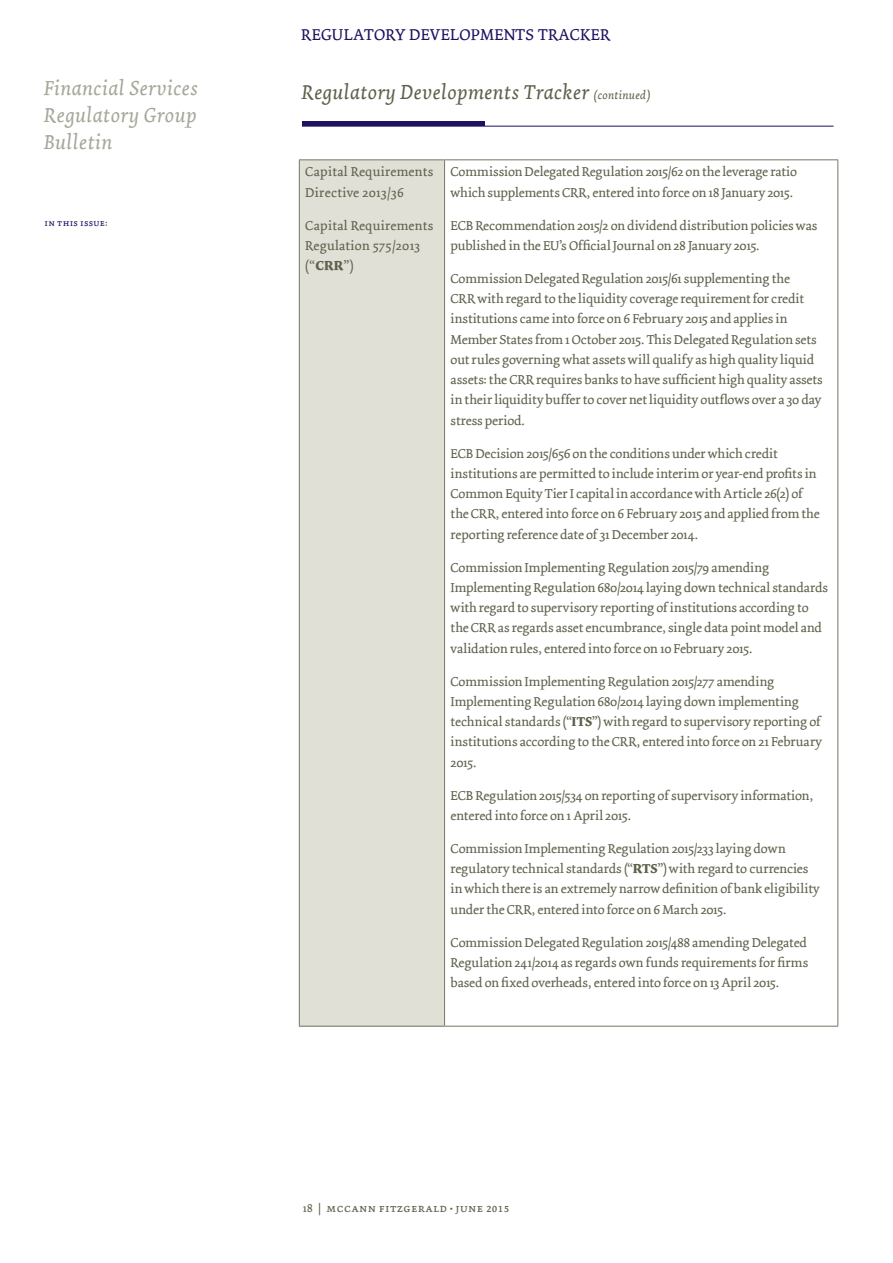
<style>
.page{position:relative;width:893px;height:1263px;background:#fff}
.page>*{position:absolute;margin:0;border:0;box-sizing:border-box;transform-origin:0 0}
.t1{font:italic 21.15px/27.3px "Dolly";letter-spacing:.02em;color:#a7a699;text-align:justify}
.t2{font:italic 21px "Dolly";letter-spacing:.02em;color:#5f604b}
.t3{font:16.5px "Dolly Small Caps";letter-spacing:.02em;color:#1d1160}
.t4{font:13.5px/20.2px "Dolly";letter-spacing:-.01em;color:#5f604b}
.t5{font:13.5px/20.2px "Dolly";letter-spacing:.02em;color:#5f604b}
.t6{font:12px "Dolly Small Caps";letter-spacing:.02em;color:#5f604b}
.t7{font:9.6px "Dolly Small Caps";letter-spacing:.02em;color:#1d1160}
.s1{font-size:12px}
.s2{font-weight:700}
.s3{font-family:"Dolly"}
</style>
<div class="page">
<hr style="left:302px;top:126px;width:531px;height:1px;background:#1d1160">
<hr style="left:302px;top:122px;width:183px;height:4px;background:#1d1160">
<div style="left:299px;top:160px;width:146px;height:866px;background:#e0e0d7"></div>
<hr style="left:299px;top:159px;width:146px;height:1px;background:#767662">
<hr style="left:299px;top:160px;width:1px;height:866px;background:#767662">
<hr style="left:445px;top:159px;width:393px;height:1px;background:#767662">
<hr style="left:444px;top:160px;width:1px;height:866px;background:#767662">
<hr style="left:837px;top:160px;width:1px;height:866px;background:#767662">
<hr style="left:299px;top:1026px;width:146px;height:1px;background:#767662">
<hr style="left:445px;top:1026px;width:393px;height:1px;background:#767662">
<h1 class="t1" style="left:44px;top:74px;width:155px">Financial Services Regulatory Group Bulletin</h1>
<p class="t7" style="left:45px;top:217px;width:64px">in this issue:</p>
<p class="t3" style="left:301px;top:25px;width:310px">REGULATORY DEVELOPMENTS TRACKER</p>
<h2 class="t2" style="left:302px;top:79px;width:350px">Regulatory Developments Tracker <span class="s1">(continued)</span></h2>
<p class="t5" style="left:305px;top:162px;width:130px">Capital Requirements<br>Directive 2013/36</p>
<p class="t5" style="left:305px;top:215px;width:130px">Capital Requirements<br>Regulation 575/2013 (“<span class="s2">CRR</span>”)</p>
<p class="t4" style="left:451px;top:162px;width:348px">Commission Delegated Regulation 2015/62 on the leverage ratio which supplements CRR, entered into force on 18 January 2015.</p>
<p class="t4" style="left:451px;top:215px;width:368px">ECB Recommendation 2015/2 on dividend distribution policies was published in the EU’s Official Journal on 28 January 2015.</p>
<p class="t4" style="left:451px;top:268px;width:374px">Commission Delegated Regulation 2015/61 supplementing the<br>CRR with regard to the liquidity coverage requirement for credit institutions came into force on 6 February 2015 and applies in Member States from 1 October 2015. This Delegated Regulation sets out rules governing what assets will qualify as high quality liquid assets: the CRR requires banks to have sufficient high quality assets in their liquidity buffer to cover net liquidity outflows over a 30 day stress period.</p>
<p class="t4" style="left:451px;top:443px;width:371px">ECB Decision 2015/656 on the conditions under which credit institutions are permitted to include interim or year-end profits in Common Equity Tier I capital in accordance with Article 26(2) of the CRR, entered into force on 6 February 2015 and applied from the reporting reference date of 31 December 2014.</p>
<p class="t4" style="left:451px;top:557px;width:379px">Commission Implementing Regulation 2015/79 amending Implementing Regulation 680/2014 laying down technical standards with regard to supervisory reporting of institutions according to the CRR as regards asset encumbrance, single data point model and validation rules, entered into force on 10 February 2015.</p>
<p class="t4" style="left:451px;top:671px;width:373px">Commission Implementing Regulation 2015/277 amending Implementing Regulation 680/2014 laying down implementing technical standards (“<span class="s2">ITS</span>”) with regard to supervisory reporting of institutions according to the CRR, entered into force on 21 February 2015.</p>
<p class="t4" style="left:451px;top:785px;width:364px">ECB Regulation 2015/534 on reporting of supervisory information, entered into force on 1 April 2015.</p>
<p class="t4" style="left:451px;top:838px;width:371px">Commission Implementing Regulation 2015/233 laying down regulatory technical standards (“<span class="s2">RTS</span>”) with regard to currencies in which there is an extremely narrow definition of bank eligibility under the CRR, entered into force on 6 March 2015.</p>
<p class="t4" style="left:451px;top:932px;width:359px;text-align:justify">Commission Delegated Regulation 2015/488 amending Delegated Regulation 241/2014 as regards own funds requirements for firms based on fixed overheads, entered into force on 13 April 2015.</p>
<p class="t6" style="left:303px;top:1201px;width:208px"><span class="s3">18</span> | mccann fitzgerald <span class="s3">¼</span> june 2015</p>
</div>
